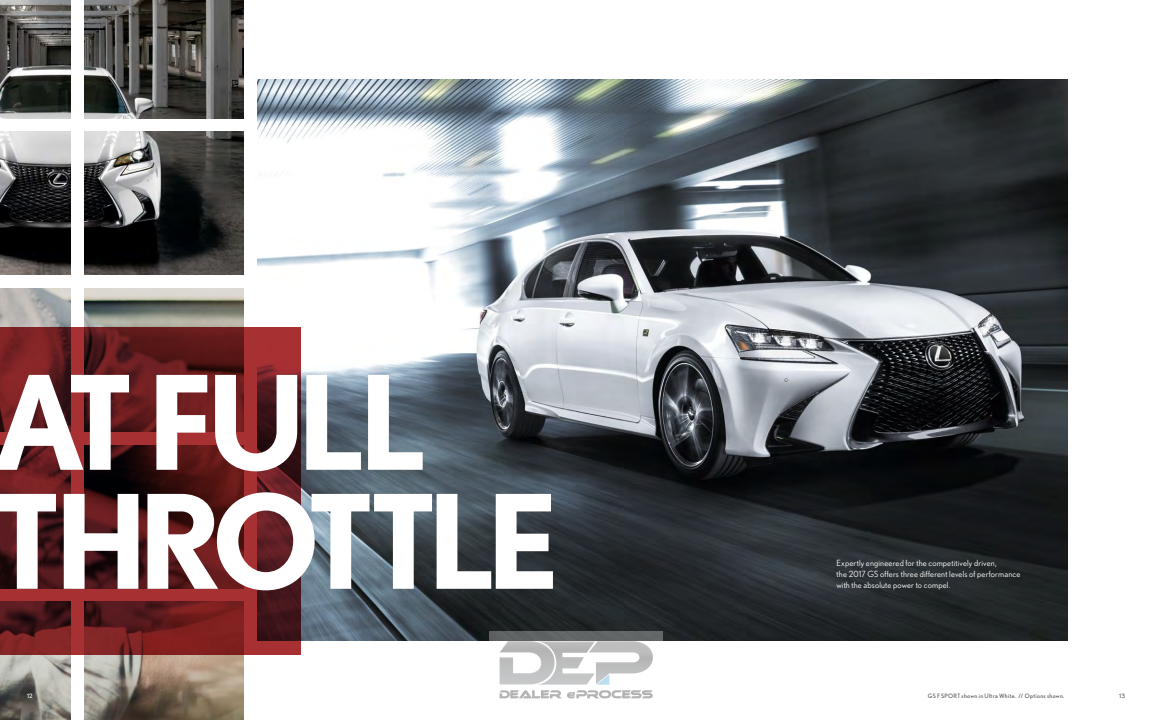
<style>
.page{position:relative;width:1152px;height:720px;background:#fff}
.page>*{position:absolute;margin:0;border:0;box-sizing:border-box;transform-origin:0 0}
.t1{font:700 130px "Nobel";letter-spacing:-.075em;color:#fff}
.t2{font:8.5px/11px "Nobel";letter-spacing:.02em;color:#fff}
._1e__Cutline{font:6px "Nobel";letter-spacing:.05em;color:#58595b}
.t3{font:6px "Nobel";color:#fff}
</style>
<div class="page">
<img style="left:0;top:132px;width:71px;height:143px">
<img style="left:84px;top:132px;width:160px;height:143px">
<img style="left:0;top:288px;width:71px;height:39px">
<img style="left:84px;top:288px;width:160px;height:39px">
<img style="left:0;top:654px;width:71px;height:66px">
<img style="left:84px;top:654px;width:160px;height:66px">
<img style="left:0;top:0;width:71px;height:118px">
<img style="left:84px;top:0;width:160px;height:118px">
<img style="left:257px;top:79px;width:810px;height:562px">
<svg style="left:0;top:327px;width:301px;height:327px"></svg>
<img style="left:490px;top:631px;width:172px;height:68px">
<p class="t1" style="left:-7px;top:345px;width:436px">AT FULL</p>
<p class="t1" style="left:-7px;top:464px;width:568px">THROTTLE</p>
<p class="t2" style="left:836px;top:558px;width:185px">Expertly engineered for the competitively driven,<br>the 2017 GS offers three different levels of performance with the absolute power to compel.</p>
<p class="t3" style="left:27px;top:692px;width:7px">12</p>
<p class="_1e__Cutline" style="left:1119px;top:692px;width:7px">13</p>
<p class="_1e__Cutline" style="left:928px;top:692px;width:138px">GS F SPORT shown in Ultra White. // Options shown.</p>
</div>
